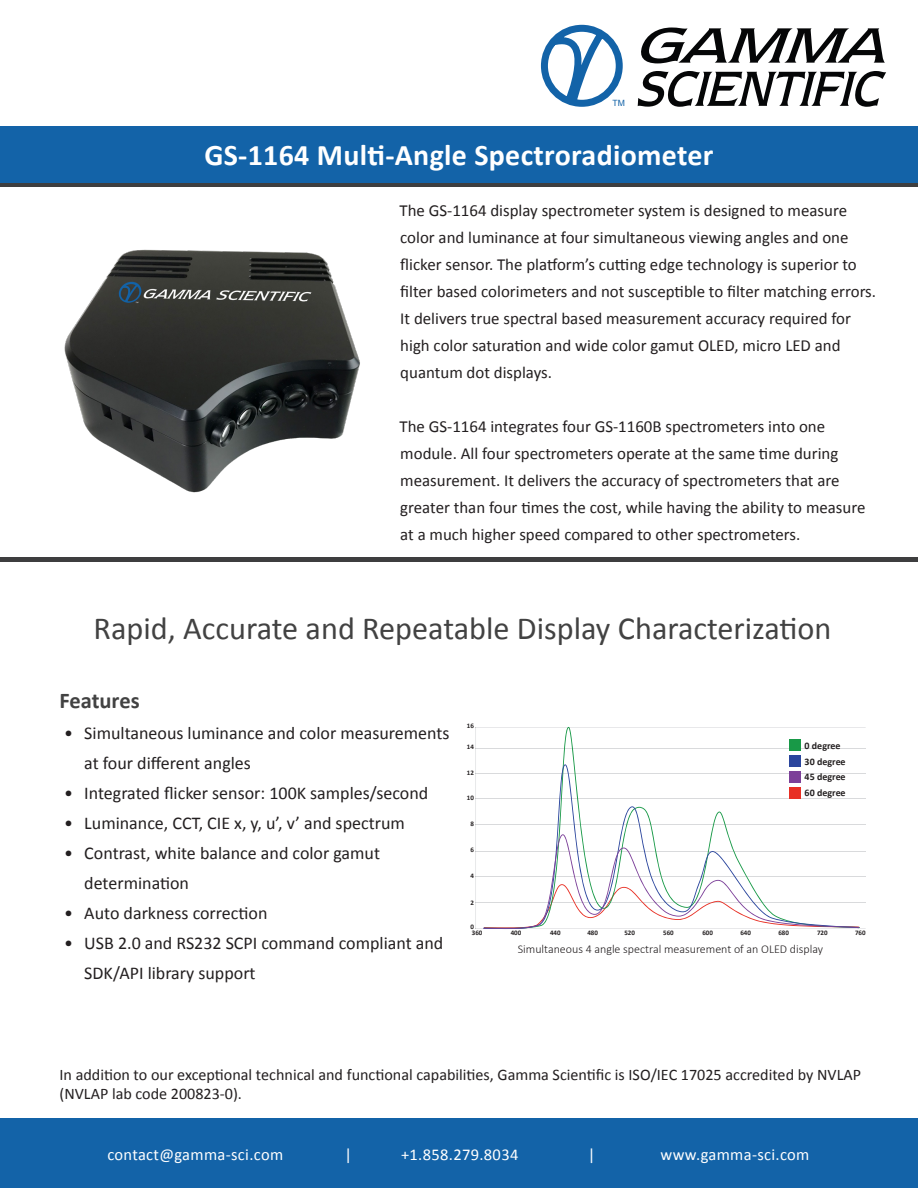
<style>
.page{position:relative;width:918px;height:1188px;background:#fff}
.page>*{position:absolute;margin:0;border:0;box-sizing:border-box;transform-origin:0 0}
.t1{font:32.25px "Calibri";color:#424242}
.t2{font:700 30px "Calibri";letter-spacing:.01em;color:#fff}
.t3{font:700 22.5px "Calibri";color:#424242}
.t4{font:18px/30px "Calibri";color:#231f20}
.t5{font:16.8px/27px "Calibri";color:#231f20}
.t6{font:16.5px "Calibri";letter-spacing:.02em;color:#fff}
.t7{font:16.2px/19.4px "Calibri";color:#231f20}
.t8{font:300 12px "Calibri";color:#231f20}
.t9{font:700 10.05px/15.9px "Calibri";color:#231f20}
.t10{font:8.55px "Arial";color:#1363a8}
.t11{font:700 6.9px/6px "Calibri";color:#231f20}
</style>
<div class="page">
<div style="left:0;top:182px;width:918px;height:5px;background:#3e3e3f"></div>
<div style="left:0;top:126px;width:918px;height:56px;background:#1363a8"></div>
<div style="left:0;top:1119px;width:918px;height:69px;background:#1363a8"></div>
<hr style="left:0;top:557px;width:918px;height:4px;background:#3e3e3f">
<svg style="left:641px;top:28px;width:244px;height:35px"></svg>
<svg style="left:638px;top:71px;width:248px;height:36px"></svg>
<svg style="left:540px;top:24px;width:83px;height:83px"></svg>
<svg style="left:475px;top:727px;width:391px;height:202px"></svg>
<div style="left:789px;top:740px;width:12px;height:11px;background:#189947"></div>
<div style="left:789px;top:755px;width:12px;height:12px;background:#2a459d"></div>
<div style="left:789px;top:771px;width:12px;height:12px;background:#7c4099"></div>
<div style="left:789px;top:787px;width:12px;height:12px;background:#e82f24"></div>
<img style="left:64px;top:249px;width:296px;height:244px">
<p class="t10" style="left:612px;top:97px;width:14px">TM</p>
<p class="t2" style="left:205px;top:134px;width:510px">GS-1164 Multi-Angle Spectroradiometer</p>
<p class="t5" style="left:400px;top:196px;width:478px">The GS-1164 display spectrometer system is designed to measure color and luminance at four simultaneous viewing angles and one flicker sensor. The platform’s cutting edge technology is superior to filter based colorimeters and not susceptible to filter matching errors.<br>It delivers true spectral based measurement accuracy required for high color saturation and wide color gamut OLED, micro LED and quantum dot displays.</p>
<p class="t5" style="left:400px;top:412px;width:467px">The GS-1164 integrates four GS-1160B spectrometers into one module. All four spectrometers operate at the same time during measurement. It delivers the accuracy of spectrometers that are greater than four times the cost, while having the ability to measure at a much higher speed compared to other spectrometers.</p>
<p class="t1" style="left:94px;top:605px;width:739px">Rapid, Accurate and Repeatable Display Characterization</p>
<p class="t3" style="left:60px;top:684px;width:82px">Features</p>
<p class="t4" style="left:84px;top:717px;width:367px;text-indent:-20px">• Simultaneous luminance and color measurements at four different angles</p>
<p class="t4" style="left:64px;top:777px;width:366px">• Integrated flicker sensor: 100K samples/second</p>
<p class="t4" style="left:64px;top:807px;width:342px">• Luminance, CCT, CIE x, y, u’, v’ and spectrum</p>
<p class="t4" style="left:84px;top:837px;width:297px;text-indent:-20px">• Contrast, white balance and color gamut determination</p>
<p class="t4" style="left:64px;top:897px;width:205px">• Auto darkness correction</p>
<p class="t4" style="left:84px;top:927px;width:361px;text-indent:-20px">• USB 2.0 and RS232 SCPI command compliant and<br>SDK/API library support</p>
<p class="t11" style="left:467px;top:723px;width:9px">16</p>
<p class="t11" style="left:467px;top:744px;width:9px">14</p>
<p class="t11" style="left:467px;top:770px;width:9px">12</p>
<p class="t11" style="left:467px;top:795px;width:9px">10</p>
<p class="t11" style="left:470px;top:821px;width:5px">8</p>
<p class="t11" style="left:470px;top:847px;width:5px">6</p>
<p class="t11" style="left:470px;top:873px;width:5px">4</p>
<p class="t11" style="left:470px;top:899px;width:5px">2</p>
<p class="t11" style="left:470px;top:924px;width:13px">0<br>360</p>
<p class="t11" style="left:511px;top:930px;width:12px">400</p>
<p class="t11" style="left:550px;top:930px;width:12px">440</p>
<p class="t11" style="left:587px;top:930px;width:12px">480</p>
<p class="t9" style="left:805px;top:737px;width:43px">0 degree<br>30 degree<br>45 degree<br>60 degree</p>
<p class="t11" style="left:624px;top:930px;width:12px">520</p>
<p class="t11" style="left:663px;top:930px;width:12px">560</p>
<p class="t11" style="left:702px;top:930px;width:12px">600</p>
<p class="t11" style="left:740px;top:930px;width:12px">640</p>
<p class="t11" style="left:778px;top:930px;width:12px">680</p>
<p class="t11" style="left:817px;top:930px;width:12px">720</p>
<p class="t11" style="left:855px;top:930px;width:12px">760</p>
<p class="t8" style="left:518px;top:942px;width:307px">Simultaneous 4 angle spectral measurement of an OLED display</p>
<p class="t7" style="left:60px;top:1064px;width:803px">In addition to our exceptional technical and functional capabilities, Gamma Scientific is ISO/IEC 17025 accredited by NVLAP (NVLAP lab code 200823-0).</p>
<p class="t6" style="left:107px;top:1143px;width:177px">contact@gamma-sci.com</p>
<p class="t6" style="left:344px;top:1143px;width:9px">|</p>
<p class="t6" style="left:401px;top:1143px;width:119px">+1.858.279.8034</p>
<p class="t6" style="left:588px;top:1143px;width:9px">|</p>
<p class="t6" style="left:661px;top:1143px;width:150px">www.gamma-sci.com</p>
</div>
